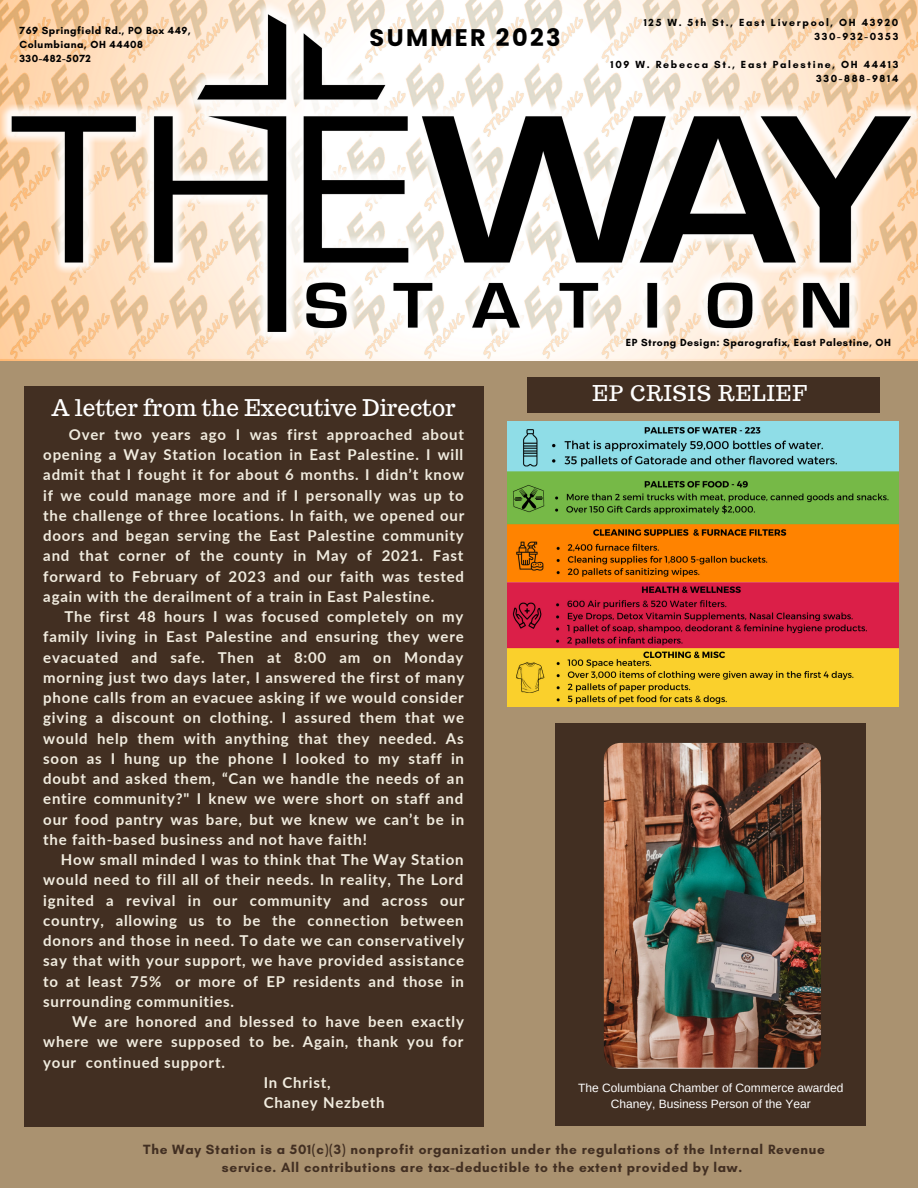
<style>
.page{position:relative;width:918px;height:1188px;background:#fff}
.page>*{position:absolute;margin:0;border:0;box-sizing:border-box;transform-origin:0 0}
.t1{font:700 24px "Poppins";letter-spacing:.1em;color:#000}
.t2{font:22.5px "Trocchi";color:#fff}
.t3{font:21.3px "Trocchi";letter-spacing:.05em;color:#fff}
.t4{font:700 15px/20.2px "Lato";letter-spacing:.05em;color:#f1ecdf;text-align:justify}
.t5{font:700 13.65px/18px "Glacial Indifference";letter-spacing:.05em;color:#422f22;text-align:center}
.t6{font:12px/16px "Arimo";color:#fff;text-align:center}
.t7{font:700 10.5px "Glacial Indifference";letter-spacing:.05em;color:#000}
.t8{font:700 10.5px "Glacial Indifference";letter-spacing:.16em;color:#000}
</style>
<div class="page">
<div style="left:0;top:361px;width:918px;height:827px;background:#aa9270"></div>
<div style="left:24px;top:386px;width:460px;height:740px;background:#422f22"></div>
<div style="left:556px;top:723px;width:310px;height:403px;background:#422f22"></div>
<img style="left:604px;top:743px;width:217px;height:326px;border-radius:17px">
<img style="left:0;top:0;width:918px;height:361px">
<img style="left:507px;top:421px;width:392px;height:286px">
<div style="left:527px;top:377px;width:353px;height:35px;background:#422f22"></div>
<p class="t7" style="left:19px;top:24px;width:173px">769 Springfield Rd., PO Box 449,</p>
<p class="t7" style="left:19px;top:38px;width:125px">Columbiana, OH 44408</p>
<p class="t7" style="left:19px;top:52px;width:73px">330-482-5072</p>
<p class="t1" style="left:370px;top:21px;width:193px">SUMMER 2023</p>
<p class="t8" style="left:644px;top:16px;width:256px">125 W. 5th St., East Liverpool, OH 43920</p>
<p class="t8" style="left:814px;top:30px;width:85px">330-932-0353</p>
<p class="t8" style="left:611px;top:58px;width:289px">109 W. Rebecca St., East Palestine, OH 44413</p>
<p class="t8" style="left:816px;top:72px;width:84px">330-888-9814</p>
<p class="t2" style="left:51px;top:393px;width:406px">A letter from the Executive Director</p>
<p class="t4" style="left:43px;top:424px;width:423px;text-indent:26px">Over two years ago I was first approached about opening a Way Station location in East Palestine. I will admit that I fought it for about 6 months. I didn’t know if we could manage more and if I personally was up to the challenge of three locations. In faith, we opened our doors and began serving the East Palestine community and that corner of the county in May of 2021. Fast forward to February of 2023 and our faith was tested again with the derailment of a train in East Palestine.</p>
<p class="t4" style="left:43px;top:606px;width:422px;text-indent:21px">The first 48 hours I was focused completely on my family living in East Palestine and ensuring they were evacuated and safe. Then at 8:00 am on Monday morning just two days later, I answered the first of many phone calls from an evacuee asking if we would consider giving a discount on clothing. I assured them that we would help them with anything that they needed. As soon as I hung up the phone I looked to my staff in doubt and asked them, “Can we handle the needs of an entire community?" I knew we were short on staff and our food pantry was bare, but we knew we can’t be in the faith-based business and not have faith!</p>
<p class="t4" style="left:43px;top:849px;width:423px;text-indent:18px">How small minded I was to think that The Way Station would need to fill all of their needs. In reality, The Lord ignited a revival in our community and across our country, allowing us to be the connection between donors and those in need. To date we can conservatively say that with your support, we have provided assistance to at least 75% or more of EP residents and those in surrounding communities.</p>
<p class="t4" style="left:43px;top:1011px;width:422px;text-indent:29px">We are honored and blessed to have been exactly where we were supposed to be. Again, thank you for your continued support.</p>
<p class="t4" style="left:264px;top:1072px;width:68px">In Christ,</p>
<p class="t4" style="left:264px;top:1092px;width:122px">Chaney Nezbeth</p>
<p class="t7" style="left:626px;top:336px;width:267px">EP Strong Design: Sparografix, East Palestine, OH</p>
<p class="t3" style="left:593px;top:380px;width:216px">EP CRISIS RELIEF</p>
<p class="t6" style="left:578px;top:1080px;width:267px">The Columbiana Chamber of Commerce awarded<br>Chaney, Business Person of the Year</p>
<p class="t5" style="left:143px;top:1140px;width:683px">The Way Station is a 501(c)(3) nonprofit organization under the regulations of the Internal Revenue service. All contributions are tax-deductible to the extent provided by law.</p>
</div>
